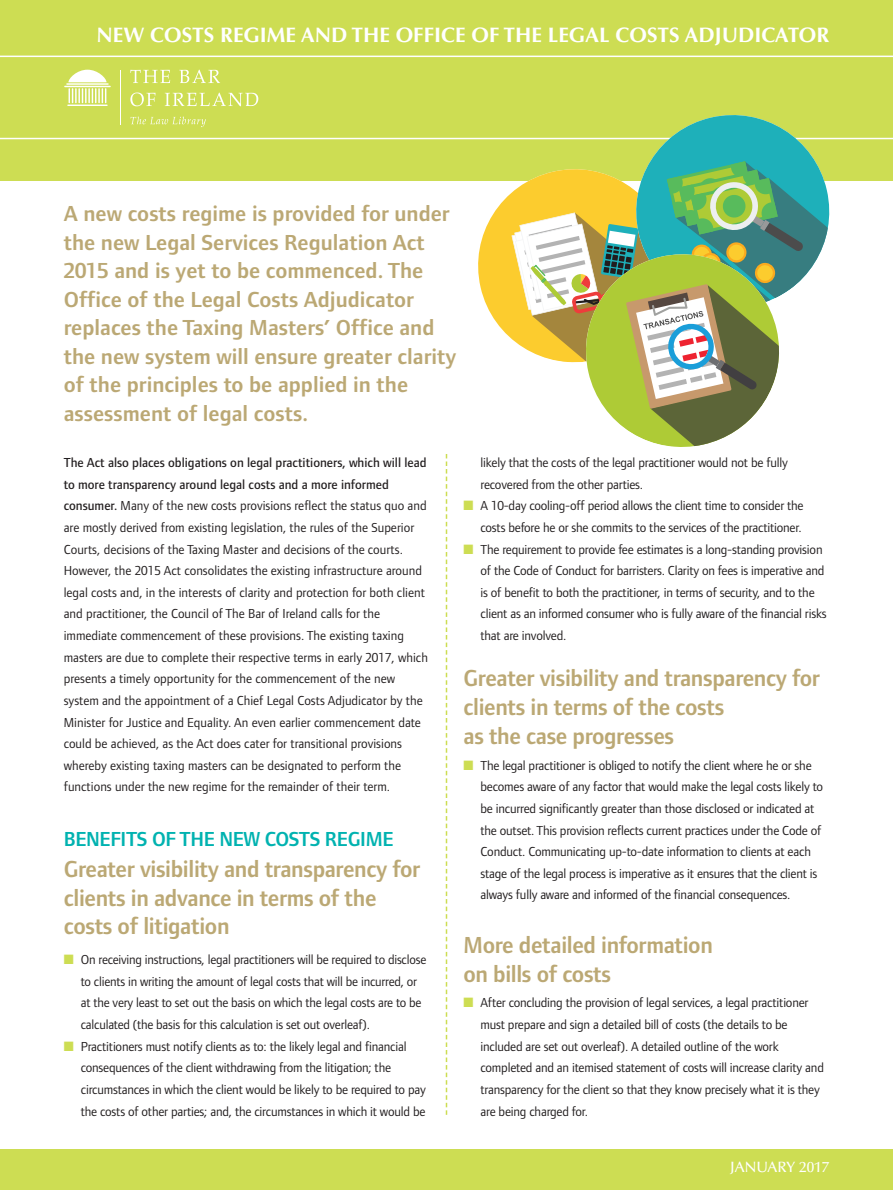
<style>
.page{position:relative;width:893px;height:1190px;background:#fff}
.page>*{position:absolute;margin:0;border:0;box-sizing:border-box;transform-origin:0 0}
.t1{font:600 24px/28.8px "Foundry Form Sans";letter-spacing:-.015em;color:#bba874}
.t2{font:600 22.5px/28.5px "Foundry Form Sans";color:#bba874}
.t3{font:700 21px "Optima";color:#fff}
.t4{font:600 21px "Foundry Form Sans";letter-spacing:-.015em;color:#00b2b0}
.t5{font:500 15px "Optima";color:#fff}
.t6{font:13.5px/21.6px "Foundry Form Sans";letter-spacing:-.015em;color:#231f20}
.t7{font:13.5px/21.6px "Foundry Form Sans";letter-spacing:-.015em;color:#231f20;scale:.96 1}
.s1{font-weight:500}
.s2{color:#cddd53}
</style>
<div class="page">
<div style="left:0;top:0;width:893px;height:181px;background:#cddd53"></div>
<div style="left:0;top:1148px;width:893px;height:41px;background:#cddd53"></div>
<hr style="left:0;top:56px;width:893px;height:1px;background:#fff">
<hr style="left:0;top:138px;width:893px;height:1px;background:#fff">
<hr style="left:120px;top:70px;width:1px;height:54px;background:#fff">
<svg style="left:130px;top:70px;width:40px;height:13px"></svg>
<svg style="left:179px;top:70px;width:41px;height:13px"></svg>
<svg style="left:130px;top:92px;width:26px;height:14px"></svg>
<svg style="left:165px;top:93px;width:93px;height:13px"></svg>
<svg style="left:131px;top:116px;width:75px;height:11px"></svg>
<svg style="left:68px;top:70px;width:39px;height:12px"></svg>
<hr style="left:66px;top:83px;width:43px;height:2px;background:#fff">
<hr style="left:64px;top:86px;width:47px;height:1px;background:#fff">
<hr style="left:67px;top:104px;width:41px;height:2px;background:#fff">
<svg style="left:69px;top:88px;width:37px;height:15px"></svg>
<svg style="left:446px;top:454px;width:1px;height:660px"></svg>
<svg style="left:627px;top:115px;width:207px;height:45px;fill:#1eb0ba"></svg>
<svg style="left:478px;top:160px;width:352px;height:287px"></svg>
<h3 class="t3" style="left:97px;top:26px;width:734px">NEW COSTS REGIME AND THE OFFICE OF THE LEGAL COSTS ADJUDICATOR</h3>
<p class="t2" style="left:64px;top:201px;width:394px">A new costs regime is provided for under the new Legal Services Regulation Act 2015 and is yet to be commenced. The Office of the Legal Costs Adjudicator replaces the Taxing Masters’ Office and the new system will ensure greater clarity of the principles to be applied in the assessment of legal costs.</p>
<p class="t6" style="left:64px;top:453px;width:366px"><span class="s1">The Act also places obligations on legal practitioners, which will lead to more transparency around legal costs and a more informed consumer.</span> Many of the new costs provisions reflect the status quo and are mostly derived from existing legislation, the rules of the Superior Courts, decisions of the Taxing Master and decisions of the courts.<br>However, the 2015 Act consolidates the existing infrastructure around legal costs and, in the interests of clarity and protection for both client and practitioner, the Council of The Bar of Ireland calls for the immediate commencement of these provisions. The existing taxing masters are due to complete their respective terms in early 2017, which presents a timely opportunity for the commencement of the new system and the appointment of a Chief Legal Costs Adjudicator by the Minister for Justice and Equality. An even earlier commencement date could be achieved, as the Act does cater for transitional provisions whereby existing taxing masters can be designated to perform the functions under the new regime for the remainder of their term.</p>
<h3 class="t4" style="left:64px;top:831px;width:331px">BENEFITS OF THE NEW COSTS REGIME</h3>
<h1 class="t1" style="left:64px;top:856px;width:358px">Greater visibility and transparency for clients in advance in terms of the costs of litigation</h1>
<p class="t7" style="left:81px;top:950px;width:361px;text-indent:-17px"><span class="s2">■</span> On receiving instructions, legal practitioners will be required to disclose to clients in writing the amount of legal costs that will be incurred, or at the very least to set out the basis on which the legal costs are to be calculated (the basis for this calculation is set out overleaf).</p>
<p class="t6" style="left:81px;top:1036px;width:347px;text-indent:-17px"><span class="s2">■</span> Practitioners must notify clients as to: the likely legal and financial consequences of the client withdrawing from the litigation; the circumstances in which the client would be likely to be required to pay the costs of other parties; and, the circumstances in which it would be</p>
<p class="t6" style="left:480px;top:453px;width:309px">likely that the costs of the legal practitioner would not be fully recovered from the other parties.</p>
<p class="t6" style="left:463px;top:496px;width:342px;text-align:right"><span class="s2">■</span> A 10-day cooling-off period allows the client time to consider the costs before he or she commits to the services of the practitioner.</p>
<p class="t6" style="left:480px;top:539px;width:348px;text-indent:-17px"><span class="s2">■</span> The requirement to provide fee estimates is a long-standing provision of the Code of Conduct for barristers. Clarity on fees is imperative and is of benefit to both the practitioner, in terms of security, and to the client as an informed consumer who is fully aware of the financial risks that are involved.</p>
<h1 class="t1" style="left:463px;top:665px;width:358px">Greater visibility and transparency for clients in terms of the costs<br>as the case progresses</h1>
<p class="t6" style="left:480px;top:755px;width:344px;text-indent:-17px"><span class="s2">■</span> The legal practitioner is obliged to notify the client where he or she becomes aware of any factor that would make the legal costs likely to be incurred significantly greater than those disclosed or indicated at the outset. This provision reflects current practices under the Code of Conduct. Communicating up-to-date information to clients at each stage of the legal process is imperative as it ensures that the client is always fully aware and informed of the financial consequences.</p>
<h1 class="t1" style="left:463px;top:932px;width:251px">More detailed information on bills of costs</h1>
<p class="t6" style="left:480px;top:993px;width:345px;text-indent:-17px"><span class="s2">■</span> After concluding the provision of legal services, a legal practitioner must prepare and sign a detailed bill of costs (the details to be included are set out overleaf). A detailed outline of the work completed and an itemised statement of costs will increase clarity and transparency for the client so that they know precisely what it is they are being charged for.</p>
<p class="t5" style="left:730px;top:1160px;width:101px">JANUARY 2017</p>
</div>
